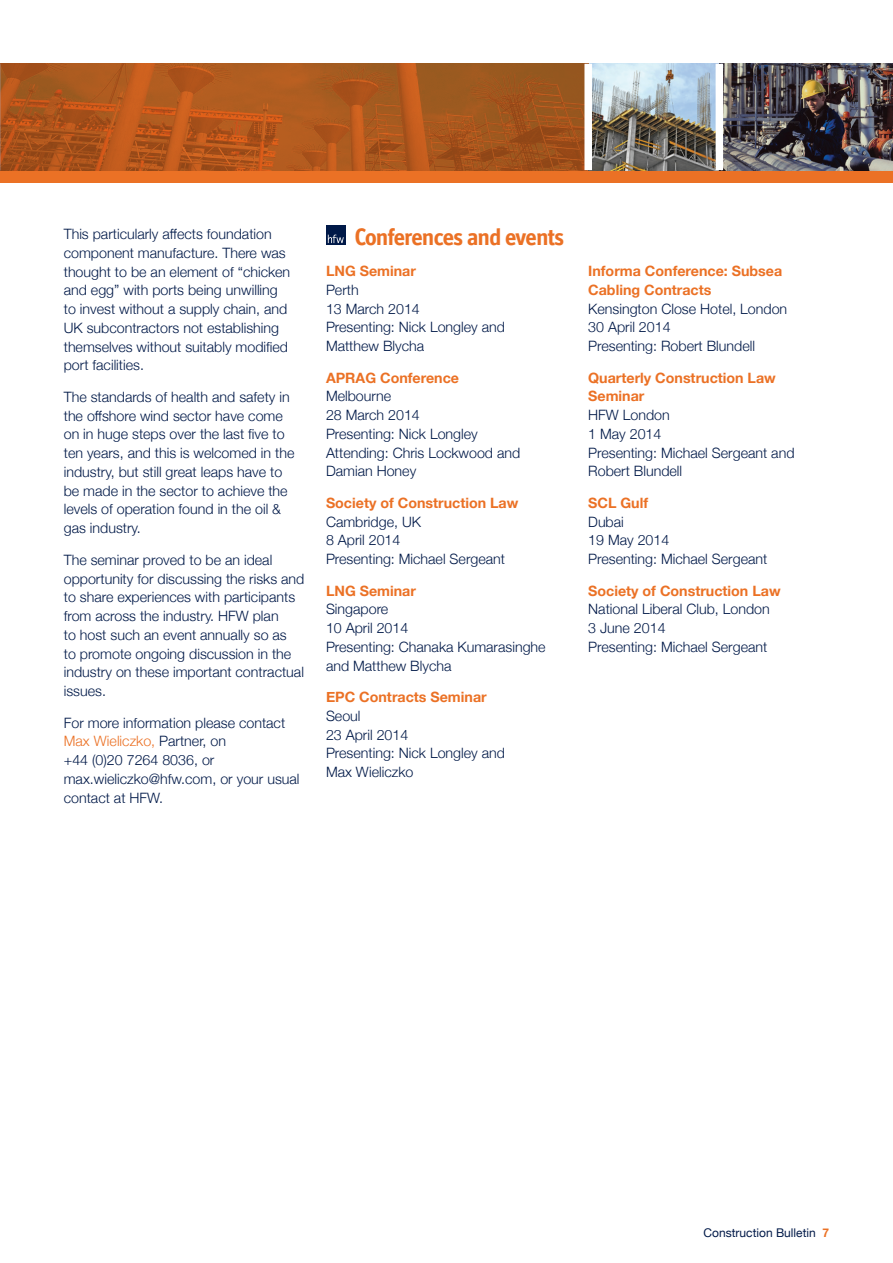
<style>
.page{position:relative;width:893px;height:1263px;background:#fff}
.page>*{position:absolute;margin:0;border:0;box-sizing:border-box;transform-origin:0 0}
.t1{font:700 24px "Officina Display ITC Std";letter-spacing:-.02em;color:#eb7125}
.t2{font:300 14.25px/18.8px "Helvetica Neue";color:#001948}
.t3{font:700 14.25px/18.8px "Helvetica Neue";color:#eb7125}
.t4{font:12px "Helvetica Neue";color:#001948}
.s1{color:#eb7125}
.s2{font-weight:700;color:#eb7125}
</style>
<div class="page">
<div style="left:0;top:170px;width:893px;height:13px;background:#eb7125"></div>
<img style="left:592px;top:64px;width:124px;height:106px">
<img style="left:723px;top:64px;width:170px;height:106px">
<svg style="left:0;top:64px;width:584px;height:106px"></svg>
<div style="left:326px;top:225px;width:19px;height:19px;background:#001948"></div>
<svg style="left:328px;top:235px;width:16px;height:8px"></svg>
<p class="t2" style="left:64px;top:224px;width:228px">This particularly affects foundation component manufacture. There was thought to be an element of “chicken and egg” with ports being unwilling to invest without a supply chain, and UK subcontractors not establishing themselves without suitably modified port facilities.</p>
<p class="t2" style="left:64px;top:387px;width:232px">The standards of health and safety in the offshore wind sector have come on in huge steps over the last five to ten years, and this is welcomed in the industry, but still great leaps have to be made in the sector to achieve the levels of operation found in the oil &amp; gas industry.</p>
<p class="t2" style="left:64px;top:549px;width:242px">The seminar proved to be an ideal opportunity for discussing the risks and to share experiences with participants from across the industry. HFW plan<br>to host such an event annually so as<br>to promote ongoing discussion in the industry on these important contractual issues.</p>
<p class="t2" style="left:64px;top:712px;width:237px">For more information please contact<br><span class="s1">Max Wieliczko,</span> Partner, on<br>+44 (0)20 7264 8036, or max.wieliczko@hfw.com, or your usual contact at HFW.</p>
<h1 class="t1" style="left:355px;top:222px;width:211px">Conferences and events</h1>
<p class="t3" style="left:326px;top:262px;width:91px">LNG Seminar</p>
<p class="t2" style="left:326px;top:279px;width:180px">Perth<br>13 March 2014<br>Presenting: Nick Longley and<br>Matthew Blycha</p>
<p class="t3" style="left:326px;top:368px;width:135px">APRAG Conference</p>
<p class="t2" style="left:326px;top:386px;width:196px">Melbourne<br>28 March 2014<br>Presenting: Nick Longley<br>Attending: Chris Lockwood and<br>Damian Honey</p>
<p class="t3" style="left:326px;top:494px;width:194px">Society of Construction Law</p>
<p class="t2" style="left:326px;top:511px;width:181px">Cambridge, UK<br>8 April 2014<br>Presenting: Michael Sergeant</p>
<p class="t3" style="left:326px;top:581px;width:91px">LNG Seminar</p>
<p class="t2" style="left:326px;top:599px;width:221px">Singapore<br>10 April 2014<br>Presenting: Chanaka Kumarasinghe and Matthew Blycha</p>
<p class="t3" style="left:326px;top:688px;width:162px">EPC Contracts Seminar</p>
<p class="t2" style="left:326px;top:706px;width:180px">Seoul<br>23 April 2014<br>Presenting: Nick Longley and<br>Max Wieliczko</p>
<p class="t3" style="left:588px;top:262px;width:195px">Informa Conference: Subsea<br>Cabling Contracts</p>
<p class="t2" style="left:588px;top:298px;width:201px">Kensington Close Hotel, London<br>30 April 2014<br>Presenting: Robert Blundell</p>
<p class="t3" style="left:588px;top:368px;width:189px">Quarterly Construction Law<br>Seminar</p>
<p class="t2" style="left:588px;top:405px;width:208px">HFW London<br>1 May 2014<br>Presenting: Michael Sergeant and<br>Robert Blundell</p>
<p class="t3" style="left:588px;top:494px;width:61px">SCL Gulf</p>
<p class="t2" style="left:588px;top:511px;width:181px">Dubai<br>19 May 2014<br>Presenting: Michael Sergeant</p>
<p class="t3" style="left:588px;top:581px;width:194px">Society of Construction Law</p>
<p class="t2" style="left:588px;top:599px;width:183px">National Liberal Club, London<br>3 June 2014<br>Presenting: Michael Sergeant</p>
<p class="t4" style="left:704px;top:1224px;width:127px">Construction Bulletin <span class="s2">7</span></p>
</div>
